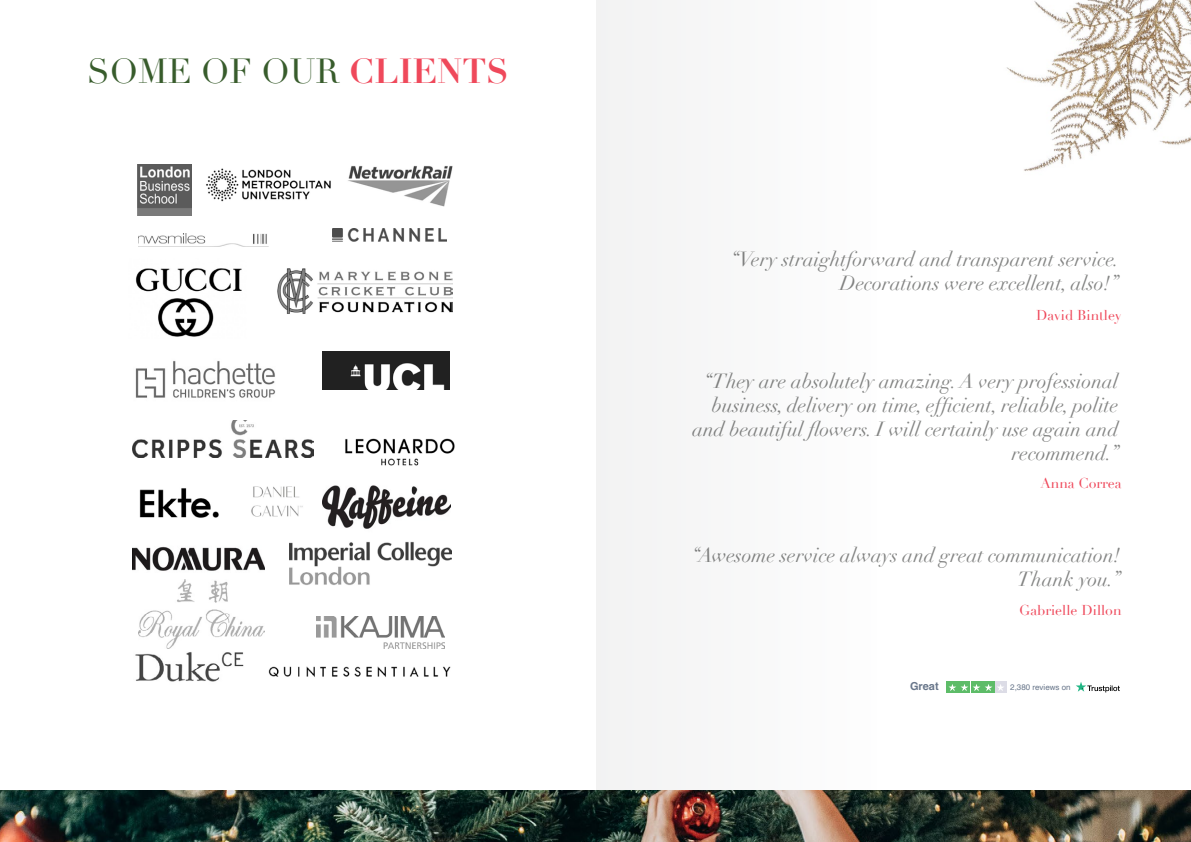
<style>
.page{position:relative;width:1191px;height:842px;background:#fff}
.page>*{position:absolute;margin:0;border:0;box-sizing:border-box;transform-origin:0 0}
.t1{font:34px "Didot";color:#385c2c}
.t2{font:italic 20px/24px "Didot";color:#838483;text-align:right}
.t3{font:14px "Didot";color:#ef495b}
.t4{font:700 11px "Helvetica";color:#68768a}
.t5{font:8px "Helvetica";color:#68768a}
.s1{font-weight:700;color:#ef495b}
</style>
<div class="page">
<img style="left:132px;top:546px;width:133px;height:25px">
<img style="left:322px;top:485px;width:128px;height:44px">
<img style="left:322px;top:351px;width:128px;height:39px">
<img style="left:332px;top:229px;width:115px;height:12px">
<img style="left:316px;top:617px;width:128px;height:31px">
<img style="left:277px;top:268px;width:175px;height:46px">
<img style="left:132px;top:420px;width:182px;height:37px">
<img style="left:251px;top:486px;width:52px;height:31px">
<img style="left:139px;top:488px;width:80px;height:30px">
<img style="left:135px;top:268px;width:107px;height:69px">
<img style="left:135px;top:360px;width:140px;height:38px">
<img style="left:290px;top:541px;width:161px;height:44px">
<img style="left:345px;top:438px;width:110px;height:28px">
<img style="left:206px;top:168px;width:125px;height:34px">
<img style="left:138px;top:165px;width:54px;height:50px">
<img style="left:138px;top:234px;width:129px;height:12px">
<img style="left:138px;top:580px;width:127px;height:61px">
<img style="left:135px;top:641px;width:109px;height:41px">
<img style="left:348px;top:166px;width:105px;height:41px">
<img style="left:268px;top:666px;width:183px;height:11px">
<svg style="left:1076px;top:682px;width:43px;height:10px"></svg>
<div style="left:947px;top:682px;width:11px;height:11px;background:#5dbc68"></div>
<div style="left:959px;top:682px;width:11px;height:11px;background:#5dbc68"></div>
<div style="left:971px;top:682px;width:11px;height:11px;background:#5dbc68"></div>
<div style="left:983px;top:682px;width:11px;height:11px;background:#5dbc68"></div>
<div style="left:995px;top:682px;width:11px;height:11px;background:#dcdce6"></div>
<svg style="left:948px;top:684px;width:56px;height:7px"></svg>
<img style="left:1006px;top:0;width:185px;height:171px">
<img style="left:0;top:791px;width:1191px;height:51px">
<svg style="left:597px;top:0;width:279px;height:842px"></svg>
<h1 class="t1" style="left:87px;top:51px;width:423px">SOME OF OUR <span class="s1">CLIENTS</span></h1>
<p class="t2" style="left:730px;top:248px;width:390px">“Very straightforward and transparent service.<br>Decorations were excellent, also!”</p>
<p class="t3" style="left:1036px;top:307px;width:87px">David Bintley</p>
<p class="t2" style="left:692px;top:370px;width:428px">“They are absolutely amazing. A very professional business, delivery on time, efficient, reliable, polite and beautiful flowers. I will certainly use again and recommend.”</p>
<p class="t3" style="left:1040px;top:475px;width:83px">Anna Correa</p>
<p class="t2" style="left:691px;top:543px;width:431px">“Awesome service always and great communication!<br>Thank you.”</p>
<p class="t3" style="left:1019px;top:602px;width:104px">Gabrielle Dillon</p>
<p class="t4" style="left:910px;top:679px;width:30px">Great</p>
<p class="t5" style="left:1010px;top:681px;width:62px">2,380 reviews on</p>
</div>
